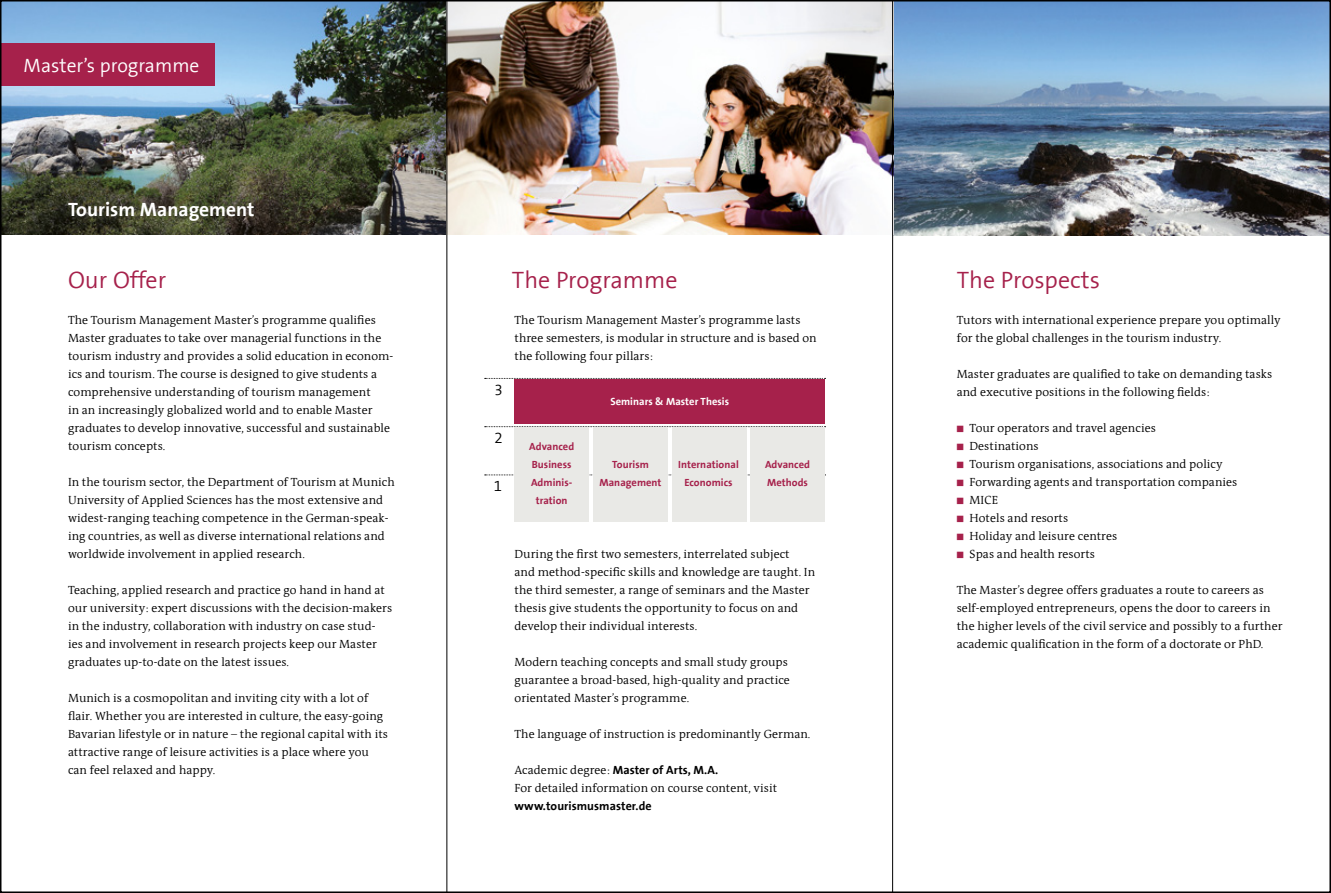
<style>
.page{position:relative;width:1331px;height:893px;background:#fff}
.page>*{position:absolute;margin:0;border:0;box-sizing:border-box;transform-origin:0 0}
.t1{font:24px "FHM The Sans";color:#a6214b}
.t2{font:19.5px "FHM The Sans";color:#fff}
.t3{font:700 19.5px "FHM The Sans";color:#fff}
.t4{font:15px "FHM The Sans Expert";color:#000}
.t5{font:12px/18px "FHM Antiqua";letter-spacing:.005em;color:#000}
.t6{font:700 12px "FHM Antiqua";letter-spacing:.005em;color:#000}
.t7{font:700 10.5px/18px "FHM The Sans";letter-spacing:.005em;color:#a6214b;text-align:center}
.t8{font:700 10.5px "FHM The Sans";letter-spacing:.005em;color:#fff}
.s1{font-weight:700}
.s2{color:#a6214b}
</style>
<div class="page">
<img style="left:3px;top:3px;width:889px;height:231px">
<img style="left:894px;top:3px;width:434px;height:233px">
<div style="left:0;top:43px;width:215px;height:43px;background:#a6214b"></div>
<div style="left:514px;top:379px;width:311px;height:45px;background:#a6214b"></div>
<svg style="left:485px;top:475px;width:341px;height:1px"></svg>
<svg style="left:485px;top:426px;width:341px;height:1px"></svg>
<div style="left:593px;top:427px;width:75px;height:95px;background:#e9e9e6"></div>
<div style="left:672px;top:427px;width:74px;height:95px;background:#e9e9e6"></div>
<div style="left:751px;top:427px;width:74px;height:95px;background:#e9e9e6"></div>
<div style="left:514px;top:427px;width:75px;height:95px;background:#e9e9e6"></div>
<svg style="left:485px;top:378px;width:341px;height:1px"></svg>
<hr style="left:892px;top:0;width:1px;height:893px;background:#000">
<hr style="left:446px;top:0;width:1px;height:893px;background:#000">
<h2 class="t2" style="left:24px;top:55px;width:177px">Master’s programme</h2>
<h2 class="t3" style="left:68px;top:199px;width:188px">Tourism Management</h2>
<h1 class="t1" style="left:68px;top:268px;width:100px">Our Offer</h1>
<h1 class="t1" style="left:512px;top:268px;width:167px">The Programme</h1>
<h1 class="t1" style="left:957px;top:268px;width:145px">The Prospects</h1>
<p class="t5" style="left:68px;top:311px;width:327px">The Tourism Management Master’s programme qualifies Master graduates to take over managerial functions in the tourism industry and provides a solid education in econom&shy;ics and tourism. The course is designed to give students a comprehensive understanding of tourism management<br>in an increasingly globalized world and to enable Master graduates to develop innovative, successful and sustainable tourism concepts.</p>
<p class="t5" style="left:68px;top:473px;width:328px">In the tourism sector, the Department of Tourism at Munich University of Applied Sciences has the most extensive and widest-ranging teaching competence in the German-speak&shy;ing countries, as well as diverse international relations and worldwide involvement in applied research.</p>
<p class="t5" style="left:68px;top:581px;width:326px">Teaching, applied research and practice go hand in hand at our university: expert discussions with the decision-makers in the industry, collaboration with industry on case stud&shy;ies and involvement in research projects keep our Master graduates up-to-date on the latest issues.</p>
<p class="t5" style="left:68px;top:689px;width:321px">Munich is a cosmopolitan and inviting city with a lot of flair. Whether you are interested in culture, the easy-going Bavarian lifestyle or in nature – the regional capital with its attractive range of leisure activities is a place where you can feel relaxed and happy.</p>
<p class="t4" style="left:494px;top:381px;width:10px">3</p>
<p class="t4" style="left:494px;top:428px;width:10px">2</p>
<p class="t4" style="left:494px;top:476px;width:10px">1</p>
<p class="t5" style="left:514px;top:311px;width:304px">The Tourism Management Master’s programme lasts three semesters, is modular in structure and is based on the following four pillars:</p>
<p class="t7" style="left:529px;top:438px;width:47px">Advanced<br>Business<br>Adminis&shy;tration</p>
<p class="t8" style="left:610px;top:396px;width:120px">Seminars &amp; Master Thesis</p>
<p class="t7" style="left:599px;top:456px;width:64px">Tourism<br>Management</p>
<p class="t7" style="left:678px;top:456px;width:62px">International<br>Economics</p>
<p class="t7" style="left:765px;top:456px;width:47px;text-align:left">Advanced<br>Methods</p>
<p class="t5" style="left:514px;top:545px;width:302px">During the first two semesters, interrelated subject<br>and method-specific skills and knowledge are taught. In the third semester, a range of seminars and the Master thesis give students the opportunity to focus on and develop their individual interests.</p>
<p class="t5" style="left:514px;top:653px;width:277px">Modern teaching concepts and small study groups guarantee a broad-based, high-quality and practice orientated Master’s programme.</p>
<p class="t5" style="left:514px;top:725px;width:297px">The language of instruction is predominantly German.</p>
<p class="t5" style="left:514px;top:761px;width:264px">Academic degree: <span class="s1">Master of Arts, M.A.<br></span>For detailed information on course content, visit</p>
<p class="t6" style="left:514px;top:800px;width:139px">www.tourismusmaster.de</p>
<p class="t5" style="left:957px;top:311px;width:325px">Tutors with international experience prepare you optimally for the global challenges in the tourism industry.</p>
<p class="t5" style="left:957px;top:365px;width:317px">Master graduates are qualified to take on demanding tasks and executive positions in the following fields:</p>
<p class="t5" style="left:957px;top:419px;width:201px"><span class="s2">■</span> Tour operators and travel agencies</p>
<p class="t5" style="left:957px;top:437px;width:83px"><span class="s2">■</span> Destinations</p>
<p class="t5" style="left:957px;top:455px;width:267px"><span class="s2">■</span> Tourism organisations, associations and policy</p>
<p class="t5" style="left:957px;top:473px;width:282px"><span class="s2">■</span> Forwarding agents and transportation companies</p>
<p class="t5" style="left:957px;top:491px;width:43px"><span class="s2">■</span> MICE</p>
<p class="t5" style="left:957px;top:509px;width:113px"><span class="s2">■</span> Hotels and resorts</p>
<p class="t5" style="left:957px;top:527px;width:162px"><span class="s2">■</span> Holiday and leisure centres</p>
<p class="t5" style="left:957px;top:545px;width:140px"><span class="s2">■</span> Spas and health resorts</p>
<p class="t5" style="left:957px;top:581px;width:327px">The Master’s degree offers graduates a route to careers as self-employed entrepreneurs, opens the door to careers in the higher levels of the civil service and possibly to a further academic qualification in the form of a doctorate or PhD.</p>
</div>
